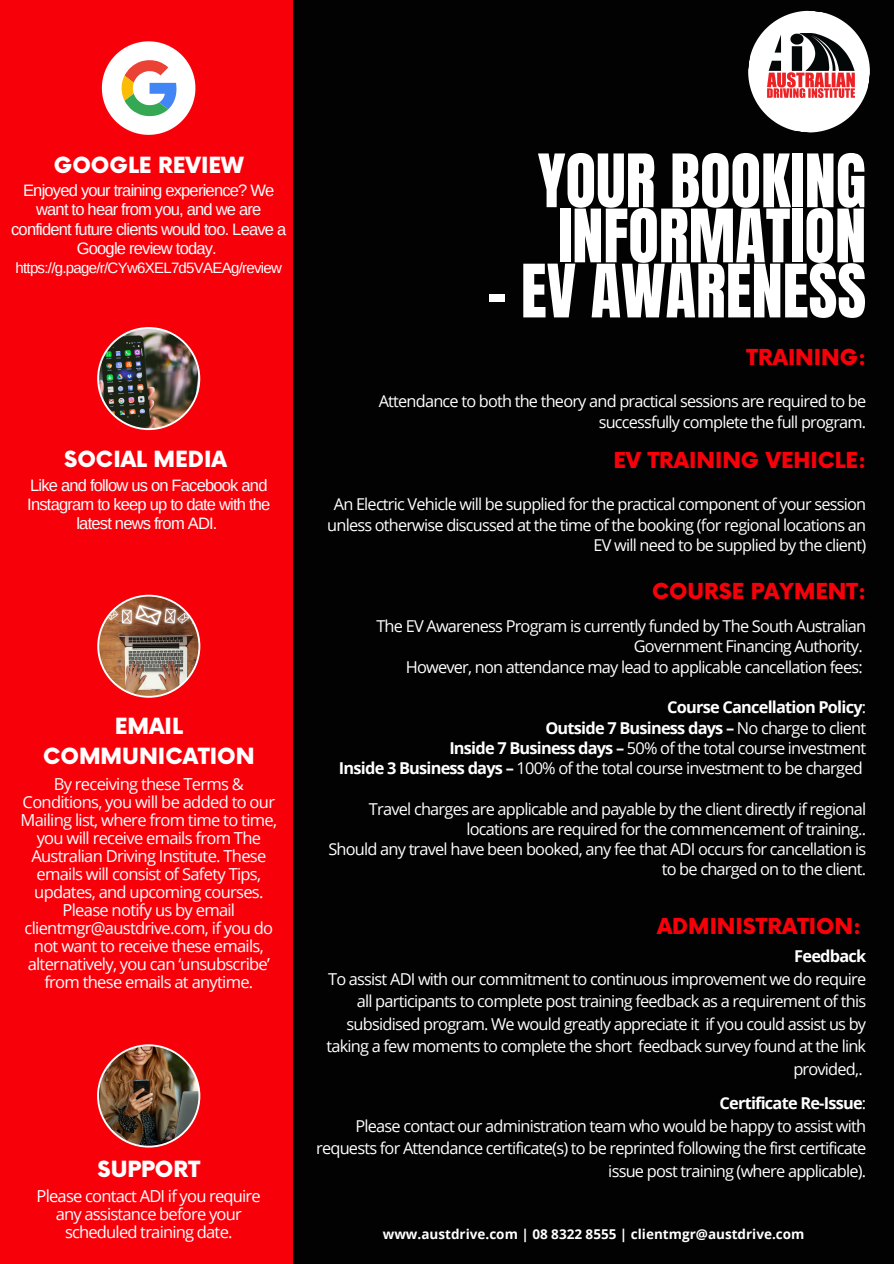
<style>
.page{position:relative;width:894px;height:1264px;background:#fff}
.page>*{position:absolute;margin:0;border:0;box-sizing:border-box;transform-origin:0 0}
.t1{font:62.55px/55.1px "Anton";color:#fff;text-align:center}
.t2{font:900 21.75px/30.5px "Now";color:#fff;text-align:center}
.t3{font:900 21.45px "Now";color:#f7000a}
.t4{font:16.5px/18px "Open Sans";letter-spacing:-.045em;color:#fff;text-align:center}
.t5{font:16.5px/19.2px "Arimo";letter-spacing:-.05em;color:#fff;text-align:center}
.t6{font:16.35px/20.2px "Open Sans";letter-spacing:-.05em;color:#fff;text-align:right}
.t7{font:700 16.35px "Open Sans";letter-spacing:-.05em;color:#fff}
.t8{font:15px "Arimo";letter-spacing:-.05em;color:#fff}
.t9{font:700 13.5px "Open Sans";color:#fff}
.s1{font-weight:700}
</style>
<div class="page">
<div style="left:0;top:0;width:893px;height:1263px;background:#020202"></div>
<div style="left:0;top:0;width:293px;height:1263px;background:#f7000a"></div>
<svg style="left:748px;top:10px;width:122px;height:123px"></svg>
<img style="left:767px;top:33px;width:87px;height:64px">
<img style="left:97px;top:327px;width:103px;height:103px">
<svg style="left:102px;top:41px;width:93px;height:94px"></svg>
<img style="left:97px;top:1044px;width:103px;height:103px">
<img style="left:97px;top:594px;width:103px;height:103px">
<h2 class="t2" style="left:54px;top:151px;width:191px">GOOGLE REVIEW</h2>
<p class="t5" style="left:11px;top:181px;width:276px">Enjoyed your training experience? We want to hear from you, and we are confident future clients would too. Leave a Google review today.</p>
<p class="t8" style="left:15px;top:259px;width:268px">https://g.page/r/CYw6XEL7d5VAEAg/review</p>
<h2 class="t2" style="left:64px;top:445px;width:164px">SOCIAL MEDIA</h2>
<p class="t5" style="left:27px;top:475px;width:244px">Like and follow us on Facebook and<br>Instagram to keep up to date with the latest news from ADI.</p>
<h2 class="t2" style="left:43px;top:712px;width:213px">EMAIL<br>COMMUNICATION</h2>
<p class="t4" style="left:21px;top:774px;width:258px">By receiving these Terms &amp; Conditions, you will be added to our Mailing list, where from time to time, you will receive emails from The Australian Driving Institute. These emails will consist of Safety Tips, updates, and upcoming courses.<br>Please notify us by email clientmgr@austdrive.com, if you do not want to receive these emails, alternatively, you can ‘unsubscribe’ from these emails at anytime.</p>
<h2 class="t2" style="left:97px;top:1154px;width:104px">SUPPORT</h2>
<p class="t4" style="left:37px;top:1186px;width:226px">Please contact ADI if you require any assistance before your scheduled training date.</p>
<h1 class="t1" style="left:537px;top:154px;width:330px">YOUR BOOKING<br>INFORMATION</h1>
<h1 class="t1" style="left:486px;top:264px;width:381px">- EV AWARENESS</h1>
<h3 class="t3" style="left:746px;top:345px;width:121px">TRAINING:</h3>
<p class="t6" style="left:378px;top:391px;width:489px">Attendance to both the theory and practical sessions are required to be successfully complete the full program.</p>
<h3 class="t3" style="left:613px;top:449px;width:254px">EV TRAINING VEHICLE:</h3>
<p class="t6" style="left:327px;top:494px;width:540px">An Electric Vehicle will be supplied for the practical component of your session unless otherwise discussed at the time of the booking (for regional locations an<br>EV will need to be supplied by the client)</p>
<h3 class="t3" style="left:651px;top:580px;width:215px">COURSE PAYMENT:</h3>
<p class="t6" style="left:376px;top:615px;width:491px">The EV Awareness Program is currently funded by The South Australian<br>Government Financing Authority.<br>However, non attendance may lead to applicable cancellation fees:</p>
<p class="t6" style="left:339px;top:696px;width:528px"><span class="s1">Course Cancellation Policy</span>:<br><span class="s1">Outside 7 Business days –</span> No charge to client<br><span class="s1">Inside 7 Business days –</span> 50% of the total course investment<br><span class="s1">Inside 3 Business days –</span> 100% of the total course investment to be charged</p>
<p class="t6" style="left:328px;top:798px;width:539px">Travel charges are applicable and payable by the client directly if regional locations are required for the commencement of training..<br>Should any travel have been booked, any fee that ADI occurs for cancellation is to be charged on to the client.</p>
<h3 class="t3" style="left:656px;top:915px;width:206px">ADMINISTRATION:</h3>
<p class="t7" style="left:794px;top:944px;width:73px">Feedback</p>
<p class="t6" style="left:326px;top:967px;width:541px;line-height:22.5px">To assist ADI with our commitment to continuous improvement we do require all participants to complete post training feedback as a requirement of this subsidised program. We would greatly appreciate it if you could assist us by taking a few moments to complete the short feedback survey found at the link provided,.</p>
<p class="t6" style="left:316px;top:1091px;width:551px;line-height:22.5px"><span class="s1">Certificate Re-Issue</span>:<br>Please contact our administration team who would be happy to assist with requests for Attendance certificate(s) to be reprinted following the first certificate issue post training (where applicable).</p>
<p class="t9" style="left:383px;top:1224px;width:423px">www.austdrive.com | 08 8322 8555 | clientmgr@austdrive.com</p>
</div>
